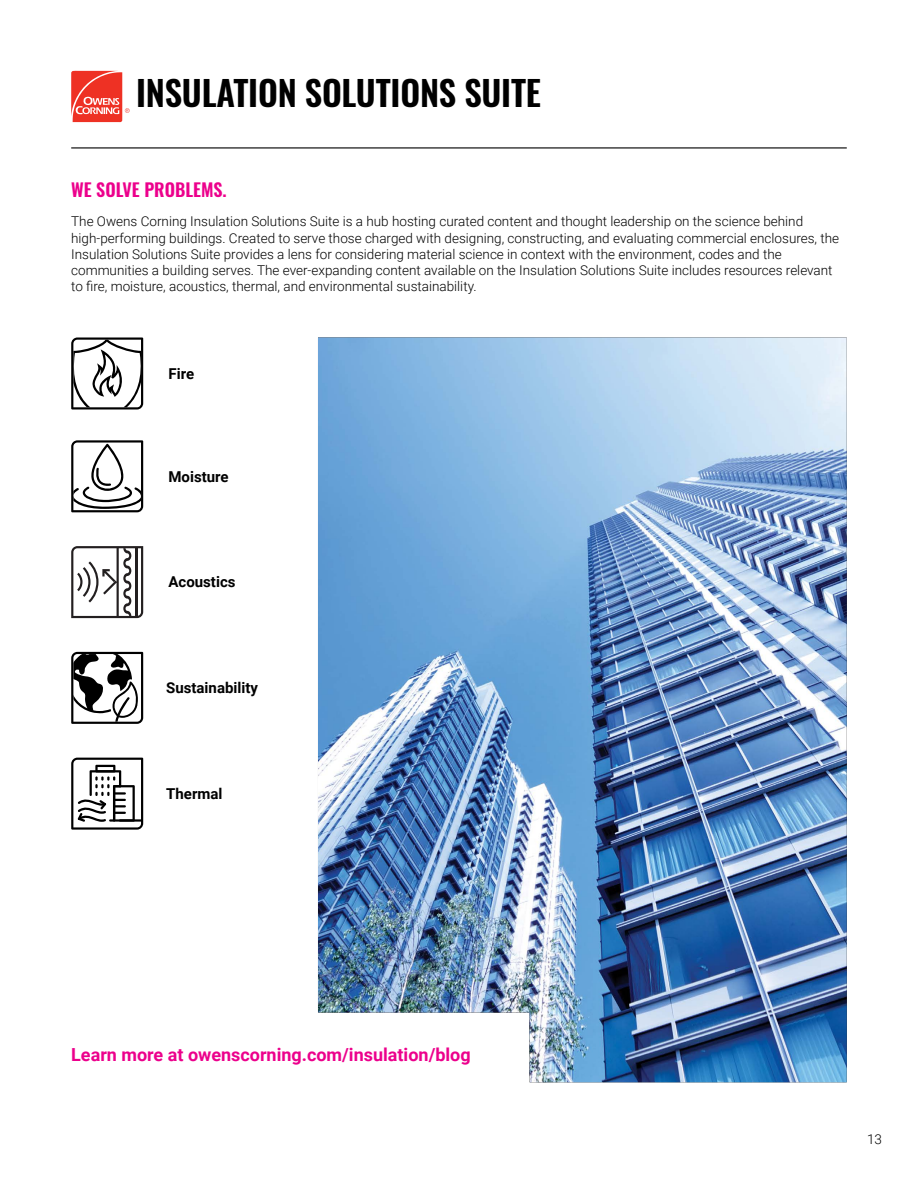
<style>
.page{position:relative;width:918px;height:1188px;background:#fff}
.page>*{position:absolute;margin:0;border:0;box-sizing:border-box;transform-origin:0 0}
.t1{font:600 34.5px "Oswald";letter-spacing:-.005em;color:#000}
.t2{font:700 18px "Roboto";color:#ec008c}
.t3{font:600 18px "Oswald";color:#ec008c}
.t4{font:700 15px "Roboto";color:#000}
.t5{font:300 13.5px/16.2px "Roboto";color:#000}
</style>
<div class="page">
<hr style="left:71px;top:147px;width:776px;height:1px;background:#000">
<svg style="left:71px;top:71px;width:59px;height:51px"></svg>
<svg style="left:71px;top:546px;width:72px;height:72px"></svg>
<svg style="left:71px;top:338px;width:72px;height:72px"></svg>
<svg style="left:71px;top:652px;width:72px;height:72px"></svg>
<svg style="left:71px;top:440px;width:72px;height:72px"></svg>
<svg style="left:71px;top:758px;width:72px;height:72px"></svg>
<img style="left:318px;top:338px;width:529px;height:744px">
<h1 class="t1" style="left:136px;top:75px;width:407px">INSULATION SOLUTIONS SUITE</h1>
<h2 class="t3" style="left:71px;top:180px;width:157px">WE SOLVE PROBLEMS.</h2>
<p class="t5" style="left:71px;top:213px;width:770px">The Owens Corning Insulation Solutions Suite is a hub hosting curated content and thought leadership on the science behind high-performing buildings. Created to serve those charged with designing, constructing, and evaluating commercial enclosures, the Insulation Solutions Suite provides a lens for considering material science in context with the environment, codes and the communities a building serves. The ever-expanding content available on the Insulation Solutions Suite includes resources relevant to fire, moisture, acoustics, thermal, and environmental sustainability.</p>
<p class="t4" style="left:168px;top:363px;width:27px">Fire</p>
<p class="t4" style="left:168px;top:466px;width:62px">Moisture</p>
<p class="t4" style="left:168px;top:571px;width:69px">Acoustics</p>
<p class="t4" style="left:166px;top:677px;width:93px">Sustainability</p>
<p class="t4" style="left:166px;top:783px;width:58px">Thermal</p>
<h2 class="t2" style="left:71px;top:1042px;width:401px">Learn more at owenscorning.com/insulation/blog</h2>
<p class="t5" style="left:867px;top:1131px;width:16px">13</p>
</div>
